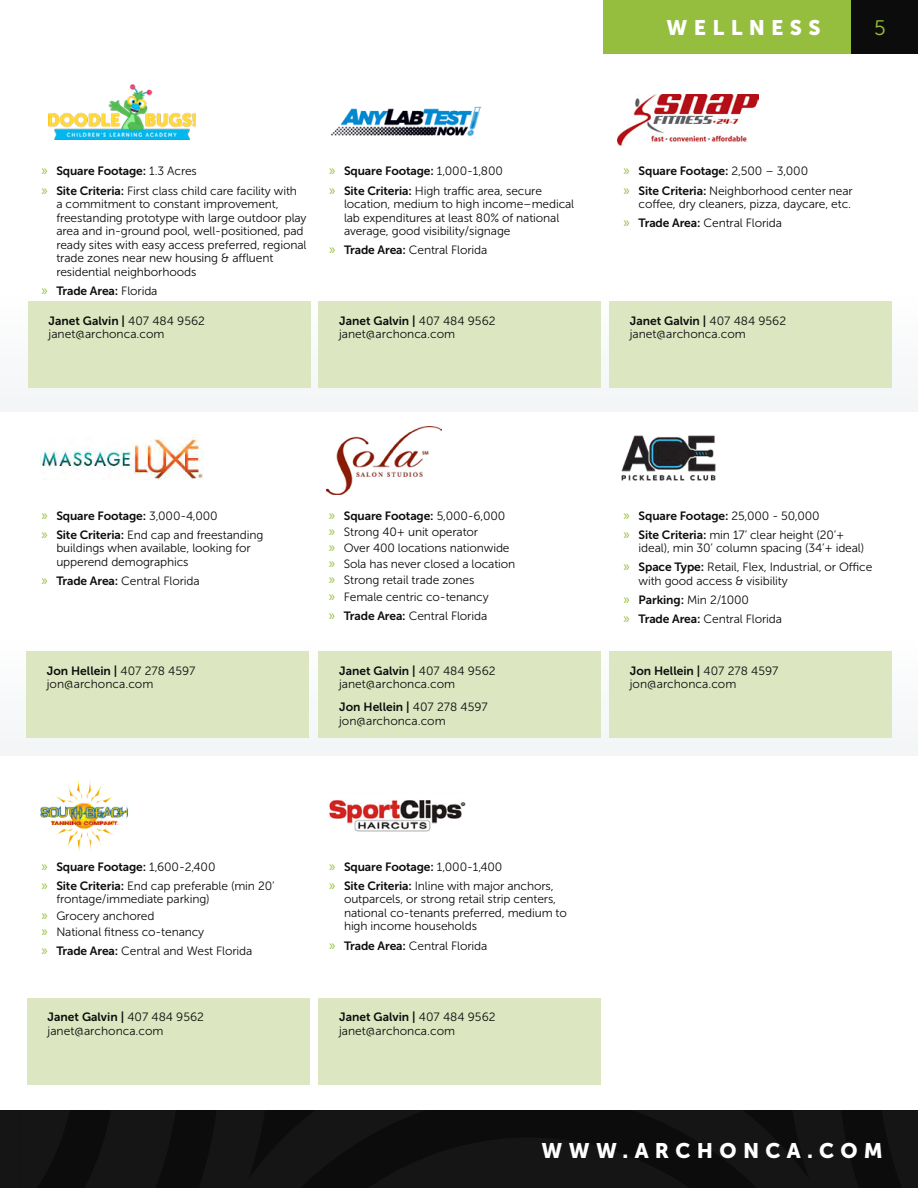
<style>
.page{position:relative;width:918px;height:1188px;background:#fff}
.page>*{position:absolute;margin:0;border:0;box-sizing:border-box;transform-origin:0 0}
.t1{font:21px "Museo Sans 900";letter-spacing:.3em;color:#fff}
.t2{font:21px "Museo Sans 300";color:#96be3e}
.t3{font:12px/13.5px "Museo Sans 300";letter-spacing:-.01em;color:#0d0c0d}
.t4{font:12px "Museo Sans 700";letter-spacing:-.01em;color:#0d0c0d}
.s1{font-family:"Myriad Pro";font-size:15px;color:#96be3e}
.s2{font-family:"Museo Sans 300"}
.s3{font-family:"Museo Sans 700"}
</style>
<div class="page">
<svg style="left:20px;top:1110px;width:898px;height:78px;background:#111112"></svg>
<div style="left:0;top:1110px;width:20px;height:78px;background:#151516"></div>
<div style="left:28px;top:301px;width:282px;height:37px;background:#dce6c0"></div>
<div style="left:28px;top:338px;width:282px;height:37px;background:#dce6c0"></div>
<div style="left:28px;top:355px;width:282px;height:33px;background:#dce6c0"></div>
<div style="left:319px;top:301px;width:282px;height:37px;background:#dce6c0"></div>
<div style="left:319px;top:338px;width:282px;height:37px;background:#dce6c0"></div>
<div style="left:319px;top:355px;width:282px;height:33px;background:#dce6c0"></div>
<div style="left:610px;top:301px;width:282px;height:37px;background:#dce6c0"></div>
<div style="left:610px;top:338px;width:282px;height:37px;background:#dce6c0"></div>
<div style="left:610px;top:355px;width:282px;height:33px;background:#dce6c0"></div>
<div style="left:604px;top:0;width:249px;height:53px;background:#96be3e"></div>
<div style="left:852px;top:0;width:66px;height:53px;background:#0d0c0d"></div>
<div style="left:27px;top:651px;width:282px;height:37px;background:#dce6c0"></div>
<div style="left:27px;top:688px;width:282px;height:37px;background:#dce6c0"></div>
<div style="left:27px;top:705px;width:282px;height:33px;background:#dce6c0"></div>
<div style="left:319px;top:998px;width:282px;height:37px;background:#dce6c0"></div>
<div style="left:319px;top:1035px;width:282px;height:37px;background:#dce6c0"></div>
<div style="left:319px;top:1051px;width:282px;height:34px;background:#dce6c0"></div>
<div style="left:27px;top:998px;width:282px;height:37px;background:#dce6c0"></div>
<div style="left:27px;top:1035px;width:282px;height:37px;background:#dce6c0"></div>
<div style="left:27px;top:1051px;width:282px;height:34px;background:#dce6c0"></div>
<img style="left:40px;top:779px;width:89px;height:50px">
<div style="left:319px;top:651px;width:282px;height:37px;background:#dce6c0"></div>
<div style="left:319px;top:688px;width:282px;height:37px;background:#dce6c0"></div>
<div style="left:319px;top:705px;width:282px;height:33px;background:#dce6c0"></div>
<img style="left:326px;top:426px;width:115px;height:69px">
<img style="left:329px;top:800px;width:137px;height:32px">
<div style="left:610px;top:651px;width:282px;height:37px;background:#dce6c0"></div>
<div style="left:610px;top:688px;width:282px;height:37px;background:#dce6c0"></div>
<div style="left:610px;top:705px;width:282px;height:33px;background:#dce6c0"></div>
<img style="left:621px;top:435px;width:95px;height:46px">
<img style="left:41px;top:437px;width:162px;height:42px">
<img style="left:331px;top:106px;width:151px;height:31px">
<img style="left:618px;top:95px;width:140px;height:51px">
<img style="left:48px;top:84px;width:148px;height:56px">
<h1 class="t1" style="left:667px;top:16px;width:155px">WELLNESS</h1>
<h1 class="t2" style="left:874px;top:17px;width:13px">5</h1>
<p class="t4" style="left:41px;top:164px;width:157px"><span class="s1">»</span> Square Footage: <span class="s2">1.3 Acres</span></p>
<p class="t3" style="left:56px;top:184px;width:252px;text-indent:-15px"><span class="s1">»</span> <span class="s3">Site Criteria:</span> First class child care facility with<br>a commitment to constant improvement, freestanding prototype with large outdoor play area and in-ground pool, well-positioned, pad ready sites with easy access preferred, regional trade zones near new housing &amp; affluent residential neighborhoods</p>
<p class="t4" style="left:41px;top:284px;width:118px"><span class="s1">»</span> Trade Area: <span class="s2">Florida</span></p>
<p class="t4" style="left:49px;top:314px;width:158px">Janet Galvin | <span class="s2">407 484 9562</span></p>
<p class="t3" style="left:49px;top:327px;width:118px">janet@archonca.com</p>
<p class="t4" style="left:329px;top:164px;width:175px"><span class="s1">»</span> Square Footage: <span class="s2">1,000-1,800</span></p>
<p class="t3" style="left:344px;top:184px;width:232px;text-indent:-15px"><span class="s1">»</span> <span class="s3">Site Criteria:</span> High traffic area, secure location, medium to high income–medical lab expenditures at least 80% of national average, good visibility/signage</p>
<p class="t3" style="left:329px;top:243px;width:160px"><span class="s1">»</span> <span class="s3">Trade Area:</span> Central Florida</p>
<p class="t4" style="left:339px;top:314px;width:158px">Janet Galvin | <span class="s2">407 484 9562</span></p>
<p class="t3" style="left:339px;top:327px;width:118px">janet@archonca.com</p>
<p class="t4" style="left:624px;top:164px;width:186px"><span class="s1">»</span> Square Footage: <span class="s2">2,500 – 3,000</span></p>
<p class="t3" style="left:624px;top:184px;width:231px;text-align:right"><span class="s1">»</span> <span class="s3">Site Criteria:</span> Neighborhood center near coffee, dry cleaners, pizza, daycare, etc.</p>
<p class="t3" style="left:624px;top:216px;width:160px"><span class="s1">»</span> <span class="s3">Trade Area:</span> Central Florida</p>
<p class="t4" style="left:630px;top:314px;width:158px">Janet Galvin | <span class="s2">407 484 9562</span></p>
<p class="t3" style="left:630px;top:327px;width:118px">janet@archonca.com</p>
<p class="t4" style="left:41px;top:509px;width:178px"><span class="s1">»</span> Square Footage: <span class="s2">3,000-4,000</span></p>
<p class="t3" style="left:56px;top:528px;width:209px;text-indent:-15px"><span class="s1">»</span> <span class="s3">Site Criteria:</span> End cap and freestanding buildings when available, looking for upperend demographics</p>
<p class="t3" style="left:41px;top:574px;width:160px"><span class="s1">»</span> <span class="s3">Trade Area:</span> Central Florida</p>
<p class="t4" style="left:47px;top:664px;width:150px">Jon Hellein | <span class="s2">407 278 4597</span></p>
<p class="t3" style="left:47px;top:677px;width:108px">jon@archonca.com</p>
<p class="t4" style="left:41px;top:860px;width:176px"><span class="s1">»</span> Square Footage: <span class="s2">1,600-2,400</span></p>
<p class="t3" style="left:56px;top:879px;width:220px;text-indent:-15px"><span class="s1">»</span> <span class="s3">Site Criteria:</span> End cap preferable (min 20’ frontage/immediate parking)</p>
<p class="t3" style="left:41px;top:907px;width:164px;line-height:16.2px"><span class="s1">»</span> Grocery anchored<br><span class="s1">»</span> National fitness co-tenancy</p>
<p class="t3" style="left:41px;top:944px;width:213px"><span class="s1">»</span> <span class="s3">Trade Area:</span> Central and West Florida</p>
<p class="t4" style="left:48px;top:1011px;width:158px">Janet Galvin | <span class="s2">407 484 9562</span></p>
<p class="t3" style="left:48px;top:1024px;width:118px">janet@archonca.com</p>
<p class="t4" style="left:329px;top:509px;width:178px"><span class="s1">»</span> Square Footage: <span class="s2">5,000-6,000</span></p>
<p class="t3" style="left:329px;top:524px;width:188px;line-height:16.2px"><span class="s1">»</span> Strong 40+ unit operator<br><span class="s1">»</span> Over 400 locations nationwide <span class="s1">»</span> Sola has never closed a location <span class="s1">»</span> Strong retail trade zones<br><span class="s1">»</span> Female centric co-tenancy</p>
<p class="t3" style="left:329px;top:609px;width:160px"><span class="s1">»</span> <span class="s3">Trade Area:</span> Central Florida</p>
<p class="t4" style="left:339px;top:664px;width:158px">Janet Galvin | <span class="s2">407 484 9562</span></p>
<p class="t3" style="left:339px;top:677px;width:118px">janet@archonca.com</p>
<p class="t4" style="left:339px;top:700px;width:150px">Jon Hellein | <span class="s2">407 278 4597</span></p>
<p class="t3" style="left:339px;top:714px;width:108px">jon@archonca.com</p>
<p class="t4" style="left:329px;top:860px;width:175px"><span class="s1">»</span> Square Footage: <span class="s2">1,000-1,400</span></p>
<p class="t3" style="left:344px;top:879px;width:225px;text-indent:-15px"><span class="s1">»</span> <span class="s3">Site Criteria:</span> Inline with major anchors, outparcels, or strong retail strip centers, national co-tenants preferred, medium to high income households</p>
<p class="t3" style="left:329px;top:939px;width:160px"><span class="s1">»</span> <span class="s3">Trade Area:</span> Central Florida</p>
<p class="t4" style="left:339px;top:1011px;width:158px">Janet Galvin | <span class="s2">407 484 9562</span></p>
<p class="t3" style="left:339px;top:1024px;width:118px">janet@archonca.com</p>
<p class="t4" style="left:624px;top:509px;width:198px"><span class="s1">»</span> Square Footage: <span class="s2">25,000 - 50,000</span></p>
<p class="t3" style="left:639px;top:528px;width:227px;text-indent:-15px"><span class="s1">»</span> <span class="s3">Site Criteria:</span> min 17’ clear height (20’+ ideal), min 30’ column spacing (34’+ ideal)</p>
<p class="t3" style="left:639px;top:561px;width:235px;text-indent:-15px"><span class="s1">»</span> <span class="s3">Space Type:</span> Retail, Flex, Industrial, or Office with good access &amp; visibility</p>
<p class="t3" style="left:624px;top:590px;width:160px;line-height:19.2px"><span class="s1">»</span> <span class="s3">Parking:</span> Min 2/1000<br><span class="s1">»</span> <span class="s3">Trade Area:</span> Central Florida</p>
<p class="t4" style="left:630px;top:664px;width:150px">Jon Hellein | <span class="s2">407 278 4597</span></p>
<p class="t3" style="left:630px;top:677px;width:108px">jon@archonca.com</p>
<h1 class="t1" style="left:542px;top:1139px;width:343px">WWW.ARCHONCA.COM</h1>
</div>
